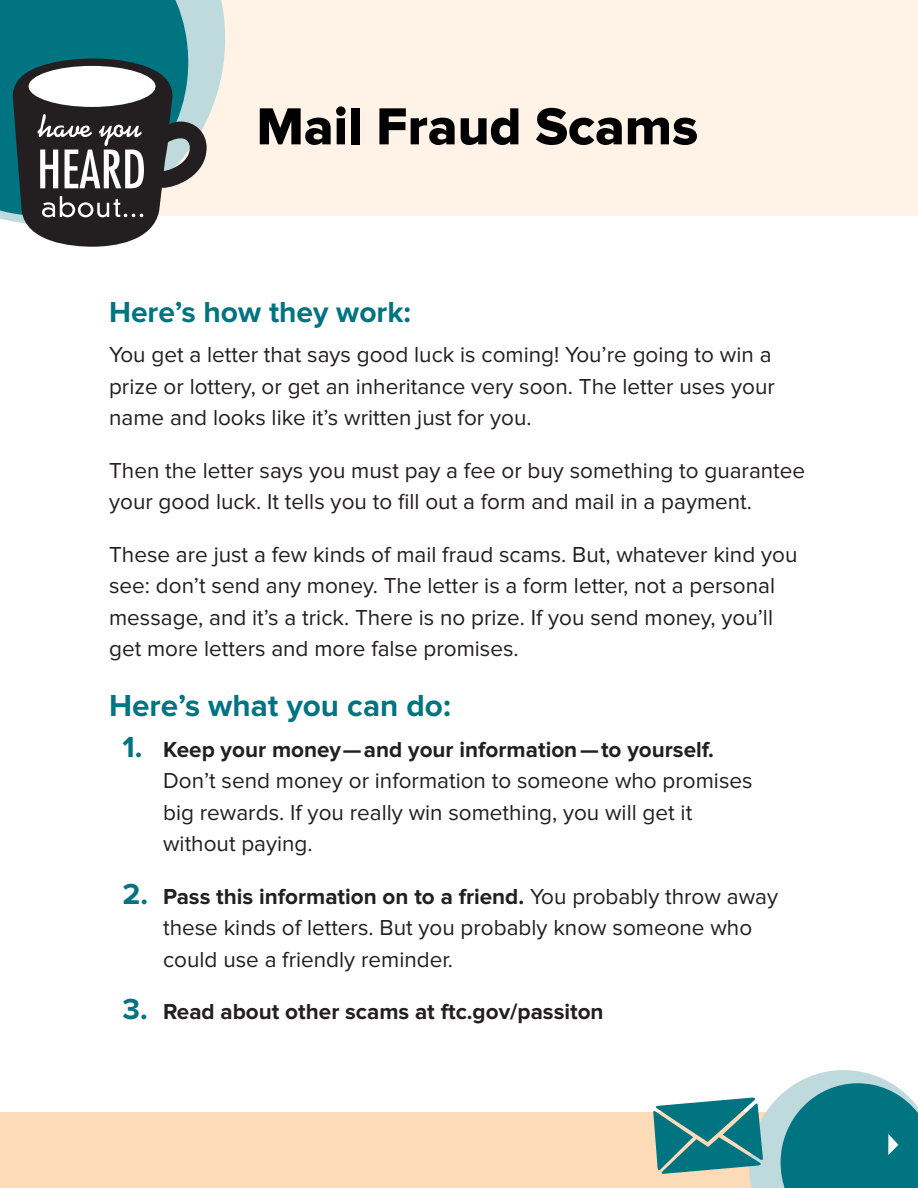
<style>
.page{position:relative;width:918px;height:1188px;background:#fff}
.page>*{position:absolute;margin:0;border:0;box-sizing:border-box;transform-origin:0 0}
.t1{font:54px "Proxima Nova Extrabld";color:#000}
.t2{font:700 31.5px "Proxima Nova";color:#007481}
.t3{font:700 30px "Proxima Nova";color:#007481}
.t4{font:22.5px/31.5px "Proxima Nova";color:#231f20}
.t5{font:700 22.5px "Proxima Nova";color:#231f20}
.s1{font-weight:700;font-size:30px;color:#007481}
.s2{font-weight:700}
.s3{font-size:30px;color:#007481}
</style>
<div class="page">
<div style="left:0;top:1112px;width:918px;height:76px;background:#fcdbb8"></div>
<div style="left:0;top:0;width:918px;height:216px;background:#fff2e6"></div>
<svg style="left:207px;top:0;width:18px;height:119px;fill:#bfdadd"></svg>
<svg style="left:0;top:0;width:207px;height:247px"></svg>
<svg style="left:653px;top:1070px;width:265px;height:118px"></svg>
<h1 class="t1" style="left:257px;top:95px;width:443px">Mail Fraud Scams</h1>
<h3 class="t3" style="left:109px;top:295px;width:303px">Here’s how they work:</h3>
<p class="t4" style="left:109px;top:339px;width:667px">You get a letter that says good luck is coming! You’re going to win a prize or lottery, or get an inheritance very soon. The letter uses your name and looks like it’s written just for you.</p>
<p class="t4" style="left:109px;top:455px;width:698px">Then the letter says you must pay a fee or buy something to guarantee your good luck. It tells you to fill out a form and mail in a payment.</p>
<p class="t4" style="left:109px;top:539px;width:690px">These are just a few kinds of mail fraud scams. But, whatever kind you see: don’t send any money. The letter is a form letter, not a personal message, and it’s a trick. There is no prize. If you send money, you’ll get more letters and more false promises.</p>
<h2 class="t2" style="left:109px;top:688px;width:343px">Here’s what you can do:</h2>
<p class="t4" style="left:163px;top:734px;width:591px;text-indent:-40px"><span class="s1">1.</span> <span class="s2">Keep your money—and your information—to yourself.<br></span>Don’t send money or information to someone who promises big rewards. If you really win something, you will get it without paying.</p>
<p class="t4" style="left:163px;top:881px;width:616px;text-indent:-40px"><span class="s1">2.</span> <span class="s2">Pass this information on to a friend.</span> You probably throw away these kinds of letters. But you probably know someone who could use a friendly reminder.</p>
<p class="t5" style="left:123px;top:999px;width:483px"><span class="s3">3.</span> Read about other scams at ftc.gov/passiton</p>
</div>
